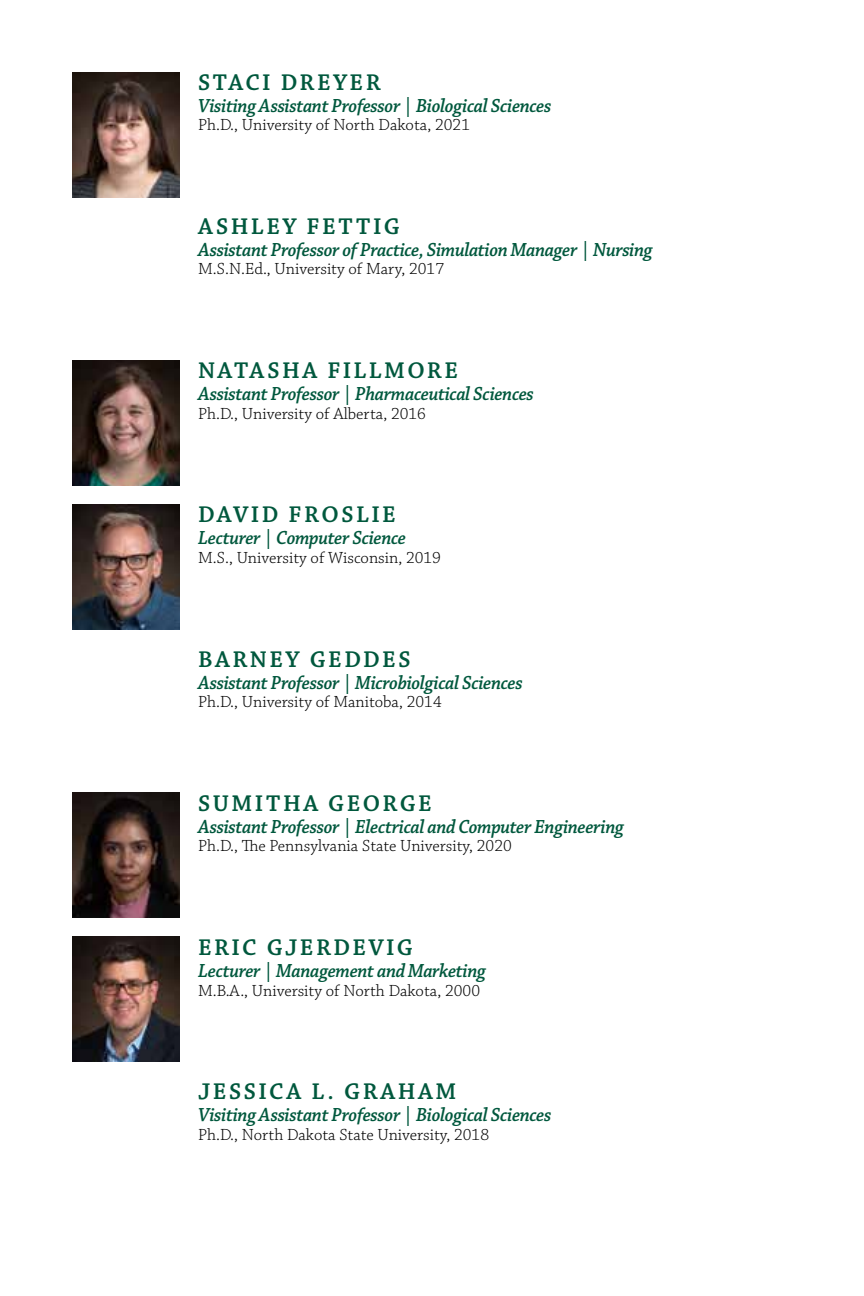
<style>
.page{position:relative;width:864px;height:1296px;background:#fff}
.page>*{position:absolute;margin:0;border:0;box-sizing:border-box;transform-origin:0 0}
.t1{font:600 24px "Chaparral Pro";letter-spacing:.1em;color:#00583d}
.t2{font:italic 600 20px "Chaparral Pro";letter-spacing:-.02em;color:#00583d;scale:.94 1}
.t3{font:300 17px "Chaparral Pro";color:#000}
</style>
<div class="page">
<img style="left:72px;top:504px;width:108px;height:126px">
<img style="left:72px;top:792px;width:108px;height:126px">
<img style="left:72px;top:936px;width:108px;height:126px">
<img style="left:72px;top:360px;width:108px;height:126px">
<img style="left:72px;top:72px;width:108px;height:126px">
<p class="t1" style="left:198px;top:69px;width:184px">STACI DREYER</p>
<p class="t2" style="left:198px;top:94px;width:377px">Visiting Assistant Professor | Biological Sciences</p>
<p class="t3" style="left:198px;top:116px;width:274px">Ph.D., University of North Dakota, 2021</p>
<p class="t1" style="left:198px;top:213px;width:203px">ASHLEY FETTIG</p>
<p class="t2" style="left:198px;top:238px;width:485px">Assistant Professor of Practice, Simulation Manager | Nursing</p>
<p class="t3" style="left:198px;top:260px;width:248px">M.S.N.Ed., University of Mary, 2017</p>
<p class="t1" style="left:198px;top:357px;width:261px">NATASHA FILLMORE</p>
<p class="t2" style="left:198px;top:383px;width:359px">Assistant Professor | Pharmaceutical Sciences</p>
<p class="t3" style="left:198px;top:404px;width:229px">Ph.D., University of Alberta, 2016</p>
<p class="t1" style="left:198px;top:501px;width:199px">DAVID FROSLIE</p>
<p class="t2" style="left:198px;top:527px;width:223px">Lecturer | Computer Science</p>
<p class="t3" style="left:198px;top:548px;width:244px">M.S., University of Wisconsin, 2019</p>
<p class="t1" style="left:198px;top:645px;width:214px">BARNEY GEDDES</p>
<p class="t2" style="left:198px;top:671px;width:347px">Assistant Professor | Microbiolgical Sciences</p>
<p class="t3" style="left:198px;top:693px;width:245px">Ph.D., University of Manitoba, 2014</p>
<p class="t1" style="left:198px;top:790px;width:235px">SUMITHA GEORGE</p>
<p class="t2" style="left:198px;top:815px;width:455px">Assistant Professor | Electrical and Computer Engineering</p>
<p class="t3" style="left:198px;top:837px;width:315px">Ph.D., The Pennsylvania State University, 2020</p>
<p class="t1" style="left:198px;top:934px;width:216px">ERIC GJERDEVIG</p>
<p class="t2" style="left:198px;top:959px;width:308px">Lecturer | Management and Marketing</p>
<p class="t3" style="left:198px;top:981px;width:284px">M.B.A., University of North Dakota, 2000</p>
<p class="t1" style="left:198px;top:1078px;width:260px">JESSICA L. GRAHAM</p>
<p class="t2" style="left:198px;top:1104px;width:377px">Visiting Assistant Professor | Biological Sciences</p>
<p class="t3" style="left:198px;top:1125px;width:293px">Ph.D., North Dakota State University, 2018</p>
</div>
